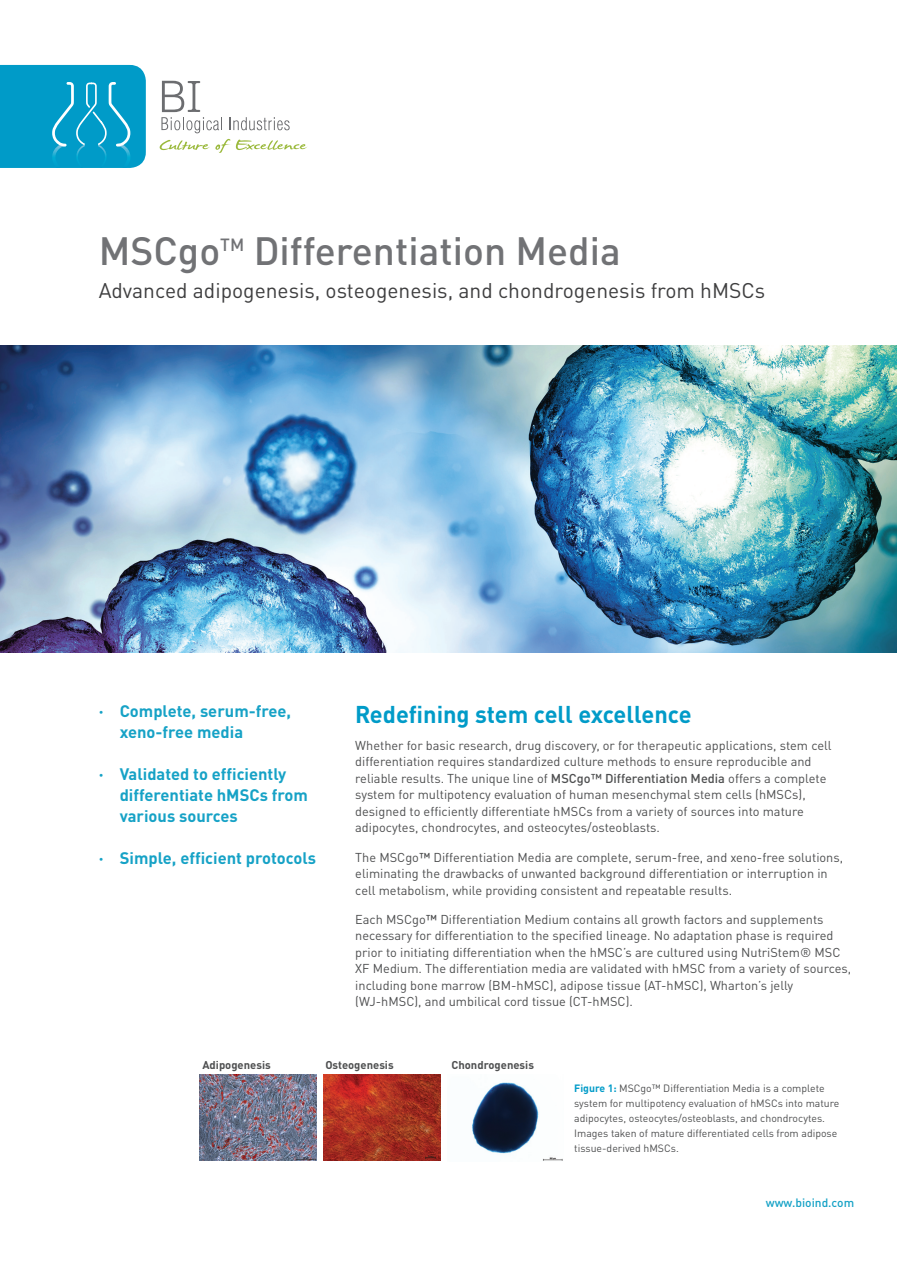
<style>
.page{position:relative;width:897px;height:1265px;background:#fff}
.page>*{position:absolute;margin:0;border:0;box-sizing:border-box;transform-origin:0 0}
.t1{font:500 39px "DINOT";color:#717275}
.t2{font:700 24px "DINOT";color:#009bc8}
.t3{font:21px "DINOT";color:#3e3e3f}
.t4{font:500 17.55px "DINOT";color:#717275}
.t5{font:700 16.5px/21px "DINOT";color:#16a2c6}
.t6{font:12.75px/16.5px "DINOT";color:#4e4f50}
.t7{font:500 12px "DINOT";color:#16a2c6}
.t8{font:700 11.25px "DINOT";color:#4e4f50}
.t9{font:10.5px/15px "DINOT";color:#4e4f50}
.s1{font-weight:500}
.s2{font-weight:700;color:#009bc8}
</style>
<div class="page">
<img style="left:471px;top:1082px;width:92px;height:79px">
<img style="left:323px;top:1074px;width:117px;height:86px">
<img style="left:199px;top:1074px;width:117px;height:86px">
<img style="left:0;top:346px;width:897px;height:307px">
<svg style="left:160px;top:139px;width:147px;height:14px"></svg>
<svg style="left:161px;top:81px;width:61px;height:52px"></svg>
<svg style="left:229px;top:117px;width:61px;height:13px"></svg>
<svg style="left:0;top:65px;width:146px;height:103px;background:#0ea0cb"></svg>
<h1 class="t1" style="left:99px;top:226px;width:123px">MSCgo</h1>
<h3 class="t4" style="left:220px;top:233px;width:26px">TM</h3>
<h1 class="t1" style="left:254px;top:226px;width:369px">Differentiation Media</h1>
<h3 class="t3" style="left:99px;top:277px;width:668px">Advanced adipogenesis, osteogenesis, and chondrogenesis from hMSCs</h3>
<p class="t5" style="left:120px;top:700px;width:173px;text-indent:-21px">· Complete, serum-free, xeno-free media</p>
<p class="t5" style="left:120px;top:763px;width:190px;text-indent:-21px">· Validated to efficiently differentiate hMSCs from various sources</p>
<p class="t5" style="left:99px;top:847px;width:219px">· Simple, efficient protocols</p>
<h2 class="t2" style="left:355px;top:698px;width:338px">Redefining stem cell excellence</h2>
<p class="t6" style="left:355px;top:736px;width:478px">Whether for basic research, drug discovery, or for therapeutic applications, stem cell differentiation requires standardized culture methods to ensure reproducible and reliable results. The unique line of <span class="s1">MSCgo™ Differentiation Media</span> offers a complete system for multipotency evaluation of human mesenchymal stem cells (hMSCs), designed to efficiently differentiate hMSCs from a variety of sources into mature adipocytes, chondrocytes, and osteocytes/osteoblasts.</p>
<p class="t6" style="left:355px;top:848px;width:489px">The MSCgo<span class="s1">™</span> Differentiation Media are complete, serum-free, and xeno-free solutions, eliminating the drawbacks of unwanted background differentiation or interruption in cell metabolism, while providing consistent and repeatable results.</p>
<p class="t6" style="left:355px;top:910px;width:497px">Each MSCgo<span class="s1">™</span> Differentiation Medium contains all growth factors and supplements necessary for differentiation to the specified lineage. No adaptation phase is required prior to initiating differentiation when the hMSC’s are cultured using NutriStem® MSC XF Medium. The differentiation media are validated with hMSC from a variety of sources, including bone marrow (BM-hMSC), adipose tissue (AT-hMSC), Wharton’s jelly (WJ-hMSC), and umbilical cord tissue (CT-hMSC).</p>
<p class="t8" style="left:202px;top:1058px;width:70px">Adipogenesis</p>
<p class="t8" style="left:325px;top:1058px;width:70px">Osteogenesis</p>
<p class="t8" style="left:451px;top:1058px;width:84px">Chondrogenesis</p>
<p class="t9" style="left:574px;top:1080px;width:267px"><span class="s2">Figure 1:</span> MSCgo™ Differentiation Media is a complete system for multipotency evaluation of hMSCs into mature adipocytes, osteocytes/osteoblasts, and chondrocytes.<br>Images taken of mature differentiated cells from adipose tissue-derived hMSCs.</p>
<p class="t7" style="left:766px;top:1195px;width:90px">www.bioind.com</p>
</div>
